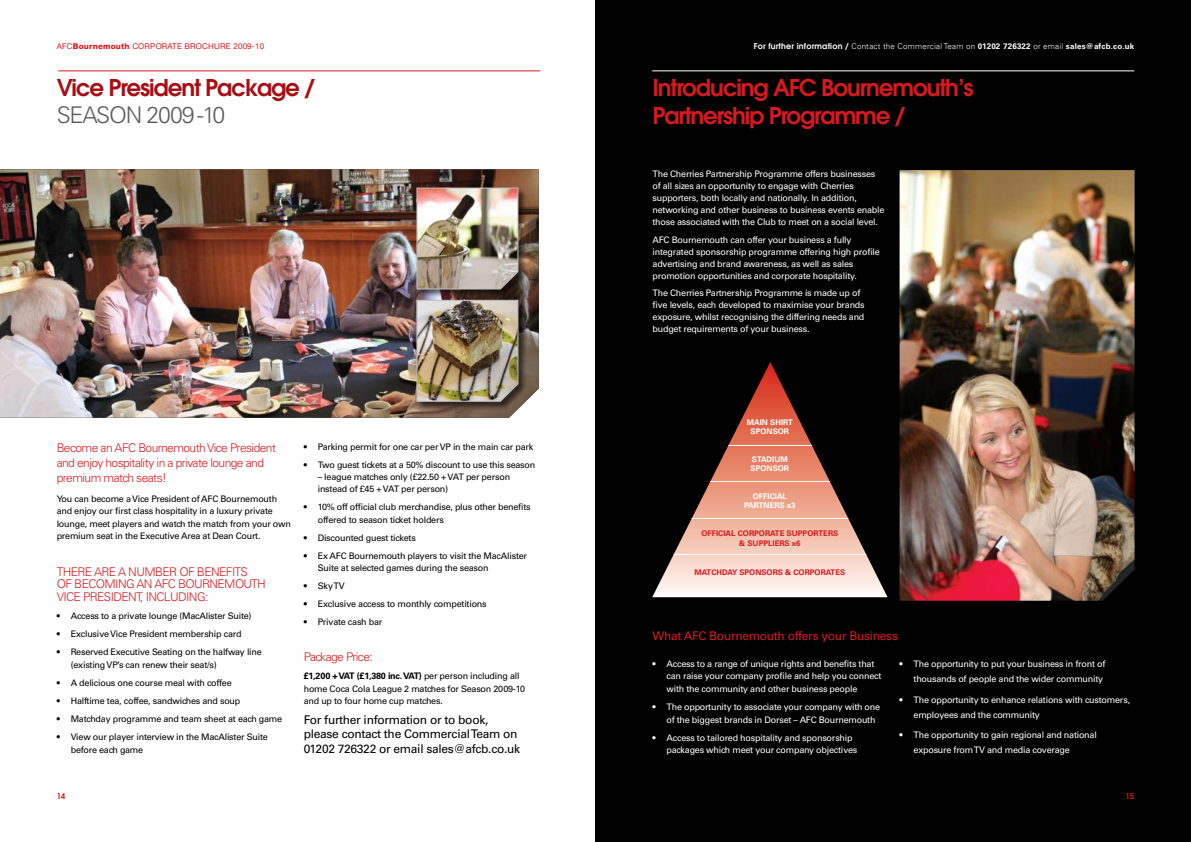
<style>
.page{position:relative;width:1191px;height:842px;background:#fff}
.page>*{position:absolute;margin:0;border:0;box-sizing:border-box;transform-origin:0 0}
.t1{font:600 23px/27.6px "Avant Garde";letter-spacing:-.045em;color:#d71920}
.t2{font:600 23px "Avant Garde";letter-spacing:-.045em;color:#a70e13}
.t3{font:300 23px "Univers";letter-spacing:-.05em;color:#5c5b5a}
.t4{font:300 12px/14.9px "Univers";letter-spacing:-.05em;color:#d71920}
.t5{font:12px/14.3px "Univers";letter-spacing:-.025em;color:#000}
.t6{font:12px "Univers";letter-spacing:-.025em;color:#d71920}
.t7{font:9px/12px "Univers";letter-spacing:-.025em;color:#fff}
.t8{font:9px/12.5px "Univers";letter-spacing:-.025em;color:#000}
.t9{font:300 8px "Univers";letter-spacing:.025em;color:#fff}
.t10{font:8px "Helvetica Neue";letter-spacing:.025em;color:#d71920}
.t11{font:600 8px "Avant Garde";color:#d71920}
.t12{font:700 7.8px/9.3px "Univers";color:#d71920;text-align:center}
.t13{font:700 7.8px/9.3px "Univers";color:#fff;text-align:center}
.s1{font-weight:800}
.s2{font-weight:700}
.s3{font-family:"Avant Garde";font-weight:600}
</style>
<div class="page">
<div style="left:595px;top:0;width:596px;height:842px;background:#000"></div>
<img style="left:0;top:169px;width:539px;height:249px">
<div style="left:416px;top:299px;width:111px;height:111px;background:#000;opacity:.6"></div>
<img style="left:416px;top:300px;width:102px;height:102px">
<div style="left:416px;top:187px;width:111px;height:111px;background:#000;opacity:.6"></div>
<img style="left:416px;top:187px;width:102px;height:103px">
<hr style="left:652px;top:70px;width:482px;height:1px;background:#fff">
<hr style="left:58px;top:70px;width:482px;height:1px;background:#d71920">
<img style="left:899px;top:170px;width:235px;height:431px">
<svg style="left:652px;top:362px;width:235px;height:235px"></svg>
<hr style="left:718px;top:445px;width:114px;height:1px;background:#fff">
<hr style="left:704px;top:481px;width:128px;height:1px;background:#fff">
<hr style="left:691px;top:518px;width:180px;height:1px;background:#fff">
<hr style="left:668px;top:554px;width:203px;height:1px;background:#fff">
<p class="t10" style="left:57px;top:41px;width:209px">AFC<span class="s1">Bournemouth</span> CORPORATE BROCHURE 2009-10</p>
<h1 class="t2" style="left:57px;top:73px;width:260px">Vice President Package /</h1>
<h1 class="t3" style="left:57px;top:101px;width:170px">SEASON 2009 -10</h1>
<h2 class="t4" style="left:57px;top:441px;width:221px">Become an AFC Bournemouth Vice President and enjoy hospitality in a private lounge and premium match seats!</h2>
<p class="t8" style="left:57px;top:492px;width:236px">You can become a Vice President of AFC Bournemouth and enjoy our first class hospitality in a luxury private lounge, meet players and watch the match from your own premium seat in the Executive Area at Dean Court.</p>
<h2 class="t4" style="left:57px;top:565px;width:211px;line-height:12.5px">THERE ARE A NUMBER OF BENEFITS<br>OF BECOMING AN AFC BOURNEMOUTH<br>VICE PRESIDENT, INCLUDING:</h2>
<p class="t8" style="left:57px;top:609px;width:196px">• Access to a private lounge (MacAlister Suite)</p>
<p class="t8" style="left:57px;top:627px;width:186px">• ExclusiveVice President membership card</p>
<p class="t8" style="left:71px;top:646px;width:193px;text-indent:-14px">• Reserved Executive Seating on the halfway line (existing VP’s can renew their seat/s)</p>
<p class="t8" style="left:57px;top:676px;width:176px">• A delicious one course meal with coffee</p>
<p class="t8" style="left:57px;top:694px;width:185px">• Halftime tea, coffee, sandwiches and soup</p>
<p class="t8" style="left:57px;top:713px;width:227px">• Matchday programme and team sheet at each game</p>
<p class="t8" style="left:71px;top:731px;width:199px;text-indent:-14px">• View our player interview in the MacAlister Suite before each game</p>
<p class="t8" style="left:304px;top:440px;width:231px">• Parking permit for one car perVP in the main car park</p>
<p class="t8" style="left:304px;top:458px;width:233px">• Two guest tickets at a 50% discount to use this season</p>
<p class="t8" style="left:318px;top:471px;width:194px">– league matches only (£22.50 + VAT per person instead of £45 + VAT per person)</p>
<p class="t8" style="left:318px;top:501px;width:214px;text-indent:-14px">• 10% off official club merchandise, plus other benefits offered to season ticket holders</p>
<p class="t8" style="left:304px;top:531px;width:114px">• Discounted guest tickets</p>
<p class="t8" style="left:318px;top:549px;width:211px;text-indent:-14px">• Ex AFC Bournemouth players to visit the MacAlister<br>Suite at selected games during the season</p>
<p class="t8" style="left:304px;top:580px;width:43px">• SkyTV</p>
<p class="t8" style="left:304px;top:598px;width:184px">• Exclusive access to monthly competitions</p>
<p class="t8" style="left:304px;top:616px;width:80px">• Private cash bar</p>
<h2 class="t4" style="left:304px;top:649px;width:71px">Package Price:</h2>
<p class="t8" style="left:304px;top:670px;width:223px"><span class="s2">£1,200 + VAT (£1,380 inc. VAT)</span> per person including all home Coca Cola League 2 matches for Season 2009-10 and up to four home cup matches.</p>
<h2 class="t5" style="left:304px;top:713px;width:218px">For further information or to book, please contact the Commercial Team on<br>01202 726322 or email sales@afcb.co.uk</h2>
<p class="t11" style="left:57px;top:791px;width:10px">14</p>
<p class="t9" style="left:754px;top:41px;width:382px"><span class="s3">For further information /</span> Contact the Commercial Team on <span class="s2">01202 726322</span> or email <span class="s2">sales@afcb.co.uk</span></p>
<h1 class="t1" style="left:652px;top:73px;width:322px">Introducing AFC Bournemouth’s<br>Partnership Programme /</h1>
<p class="t7" style="left:652px;top:168px;width:233px">The Cherries Partnership Programme offers businesses of all sizes an opportunity to engage with Cherries supporters, both locally and nationally. In addition, networking and other business to business events enable those associated with the Club to meet on a social level.</p>
<p class="t7" style="left:652px;top:233px;width:229px">AFC Bournemouth can offer your business a fully integrated sponsorship programme offering high profile advertising and brand awareness, as well as sales promotion opportunities and corporate hospitality.</p>
<p class="t7" style="left:652px;top:287px;width:214px">The Cherries Partnership Programme is made up of five levels, each developed to maximise your brands exposure, whilst recognising the differing needs and budget requirements of your business.</p>
<p class="t13" style="left:747px;top:417px;width:48px">MAIN SHIRT<br>SPONSOR</p>
<p class="t13" style="left:750px;top:454px;width:40px;text-align:left">STADIUM<br>SPONSOR</p>
<p class="t13" style="left:744px;top:492px;width:53px">OFFICIAL<br>PARTNERS x3</p>
<p class="t12" style="left:701px;top:529px;width:138px">OFFICIAL CORPORATE SUPPORTERS &amp; SUPPLIERS x6</p>
<p class="t12" style="left:694px;top:567px;width:152px">MATCHDAY SPONSORS &amp; CORPORATES</p>
<h2 class="t6" style="left:652px;top:628px;width:247px">What AFC Bournemouth offers your Business</h2>
<p class="t7" style="left:666px;top:657px;width:216px;line-height:12.5px;text-indent:-14px">• Access to a range of unique rights and benefits that can raise your company profile and help you connect with the community and other business people</p>
<p class="t7" style="left:666px;top:701px;width:215px;line-height:12.5px;text-indent:-14px">• The opportunity to associate your company with one of the biggest brands in Dorset – AFC Bournemouth</p>
<p class="t7" style="left:666px;top:731px;width:192px;line-height:12.5px;text-indent:-14px">• Access to tailored hospitality and sponsorship packages which meet your company objectives</p>
<p class="t7" style="left:899px;top:656px;width:207px;line-height:15px;text-align:right">• The opportunity to put your business in front of thousands of people and the wider community</p>
<p class="t7" style="left:913px;top:692px;width:218px;line-height:15px;text-indent:-14px">• The opportunity to enhance relations with customers, employees and the community</p>
<p class="t7" style="left:913px;top:728px;width:185px;line-height:15px;text-indent:-14px">• The opportunity to gain regional and national exposure from TV and media coverage</p>
<p class="t11" style="left:1125px;top:791px;width:10px">15</p>
</div>
